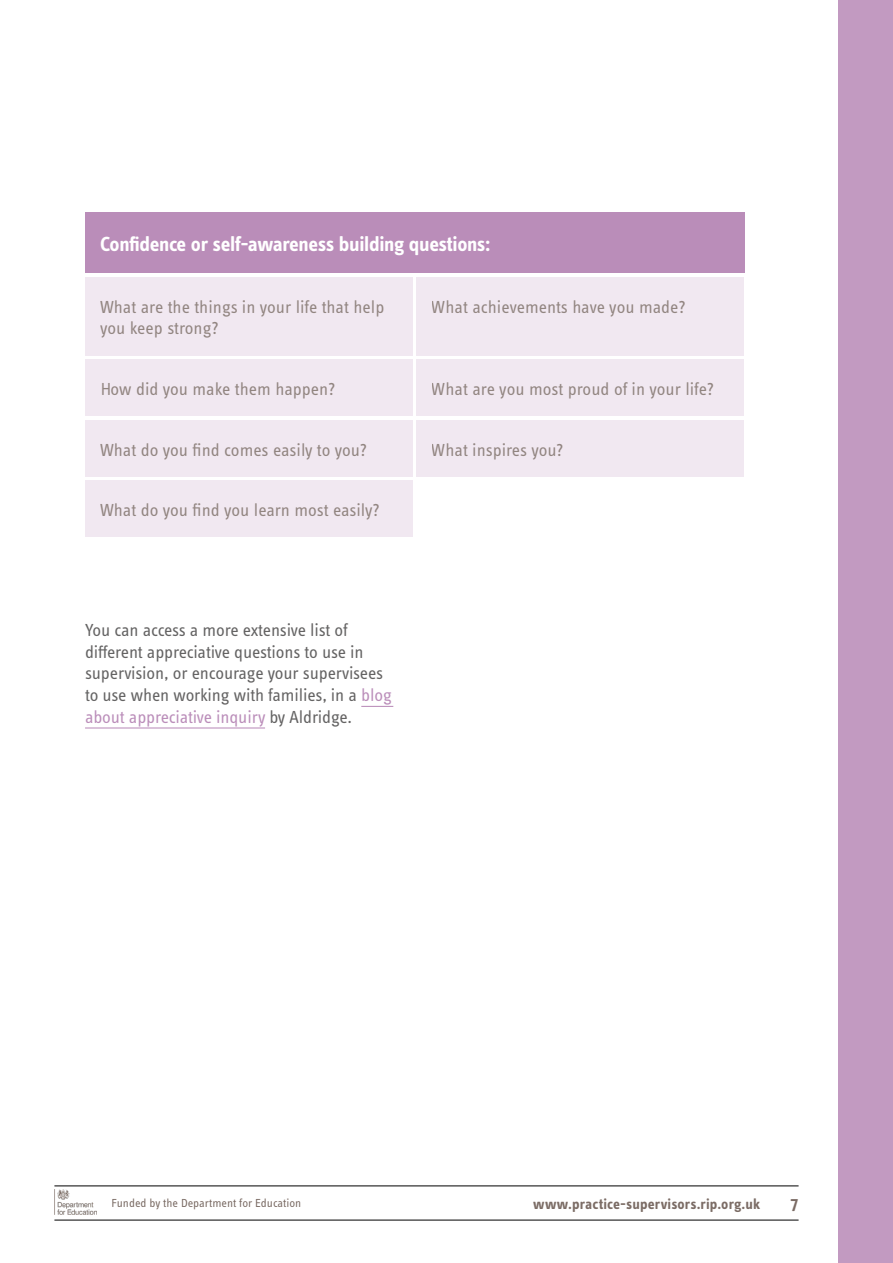
<style>
.page{position:relative;width:893px;height:1263px;background:#fff}
.page>*{position:absolute;margin:0;border:0;box-sizing:border-box;transform-origin:0 0}
.t1{font:700 21px "Info Text Pro";letter-spacing:-.015em;color:#fff}
.t2{font:18px/21.6px "Info Text Pro";color:#877a74}
.t3{font:18px/21.6px "Info Text Pro";letter-spacing:-.01em;color:#646363}
.t4{font:600 18px "Info Text Pro";color:#7a6b64}
.t5{font:700 15px "Info Text Pro";letter-spacing:.01em;color:#7b6c65}
.t6{font:12px "Info Text Pro";color:#7a6b64}
.s1{color:#bb8eba}
</style>
<div class="page">
<div style="left:838px;top:0;width:55px;height:1263px;background:#c29ac1"></div>
<hr style="left:54px;top:1220px;width:745px;height:1px;background:#000">
<hr style="left:54px;top:1185px;width:745px;height:1px;background:#000">
<img style="left:54px;top:1190px;width:42px;height:25px">
<div style="left:85px;top:213px;width:659px;height:60px;background:#ba8db9"></div>
<div style="left:85px;top:277px;width:327px;height:78px;background:#f0e6f0"></div>
<div style="left:85px;top:359px;width:327px;height:57px;background:#f0e6f0"></div>
<div style="left:85px;top:420px;width:327px;height:56px;background:#f0e6f0"></div>
<div style="left:85px;top:481px;width:327px;height:56px;background:#f0e6f0"></div>
<div style="left:417px;top:277px;width:327px;height:78px;background:#f0e6f0"></div>
<div style="left:417px;top:359px;width:327px;height:57px;background:#f0e6f0"></div>
<div style="left:417px;top:420px;width:327px;height:56px;background:#f0e6f0"></div>
<hr style="left:361px;top:706px;width:32px;height:1px;background:#bb8eba">
<hr style="left:85px;top:727px;width:180px;height:1px;background:#bb8eba">
<p class="t1" style="left:100px;top:231px;width:392px">Confidence or self-awareness building questions:</p>
<p class="t2" style="left:100px;top:295px;width:286px">What are the things in your life that help you keep strong?</p>
<p class="t2" style="left:432px;top:295px;width:255px">What achievements have you made?</p>
<p class="t2" style="left:100px;top:378px;width:237px">How did you make them happen?</p>
<p class="t2" style="left:432px;top:378px;width:284px">What are you most proud of in your life?</p>
<p class="t2" style="left:100px;top:438px;width:268px">What do you find comes easily to you?</p>
<p class="t2" style="left:432px;top:438px;width:133px">What inspires you?</p>
<p class="t2" style="left:100px;top:499px;width:281px">What do you find you learn most easily?</p>
<p class="t3" style="left:85px;top:619px;width:309px">You can access a more extensive list of different appreciative questions to use in supervision, or encourage your supervisees to use when working with families, in a <span class="s1">blog about appreciative inquiry</span> by Aldridge.</p>
<p class="t6" style="left:111px;top:1196px;width:191px">Funded by the Department for Education</p>
<p class="t5" style="left:533px;top:1195px;width:228px">www.practice-supervisors.rip.org.uk</p>
<p class="t4" style="left:791px;top:1192px;width:9px">7</p>
</div>
